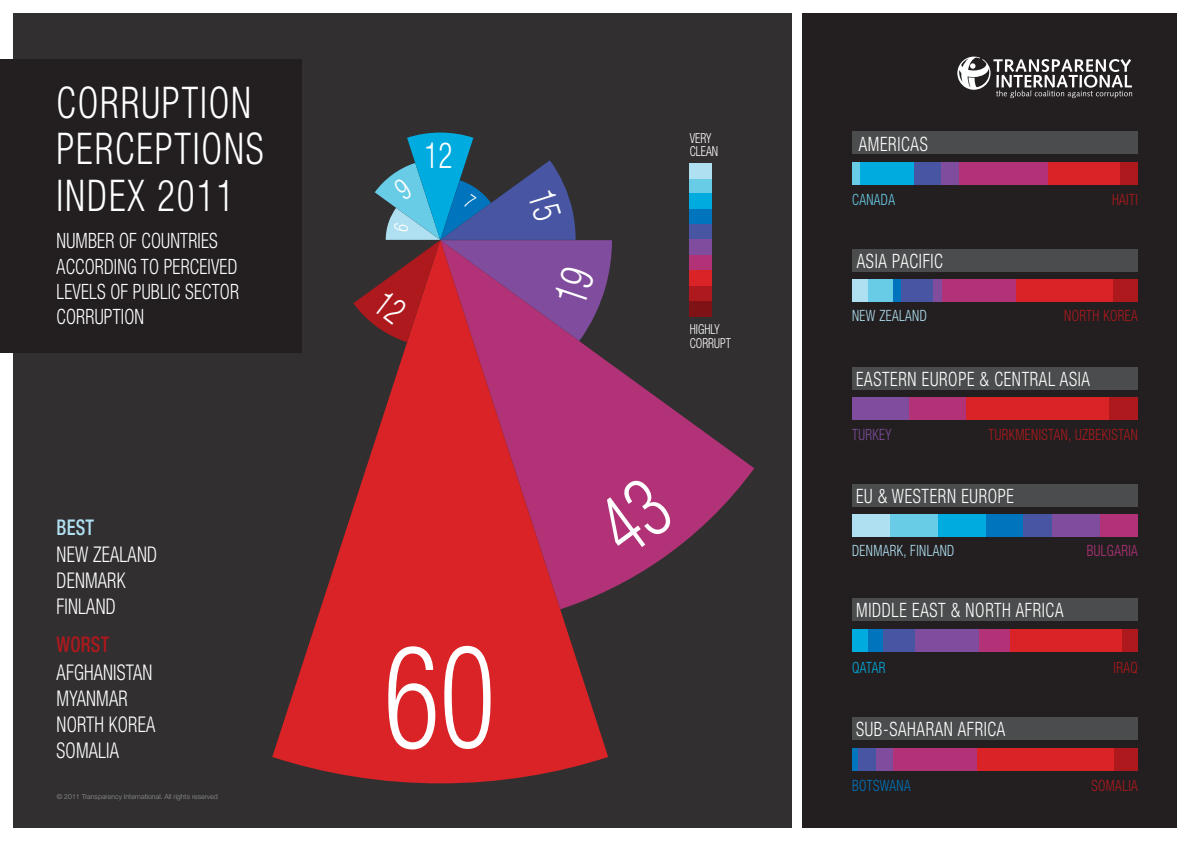
<style>
.page{position:relative;width:1191px;height:842px;background:#fff}
.page>*{position:absolute;margin:0;border:0;box-sizing:border-box;transform-origin:0 0}
.t1{font:300 condensed 143.2px "Helvetica Neue";color:#fff;scale:.81 1}
.t2{font:300 condensed 43.8px/46.5px "Helvetica Neue";letter-spacing:.05em;color:#fff;scale:.85 1}
.t3{font:300 condensed 36px "Helvetica Neue";color:#fff;scale:.81 1}
.t4{font:300 condensed 21.7px "Helvetica Neue";letter-spacing:.01em;color:#fff;scale:.85 1}
.t5{font:500 condensed 21.7px "Helvetica Neue";letter-spacing:.01em;color:#ae191d;scale:.85 1}
.t6{font:500 condensed 21.7px "Helvetica Neue";color:#afe0f1;scale:.85 1}
.t7{font:300 condensed 21.1px/25.2px "Helvetica Neue";letter-spacing:.01em;color:#fff;scale:.85 1}
.t8{font:300 condensed 19.8px "Helvetica Neue";letter-spacing:.04em;color:#fff;scale:.85 1}
.t9{font:300 condensed 15.6px "Helvetica Neue";letter-spacing:.03em;color:#ae191d;scale:.85 1}
.t10{font:300 condensed 15.6px "Helvetica Neue";letter-spacing:.03em;color:#afe0f1;scale:.85 1}
.t11{font:300 condensed 15.6px "Helvetica Neue";letter-spacing:.03em;color:#b13277;scale:.85 1}
.t12{font:300 condensed 15.6px "Helvetica Neue";letter-spacing:.03em;color:#0074bd;scale:.85 1}
.t13{font:300 condensed 15.6px "Helvetica Neue";letter-spacing:.03em;color:#68cce7;scale:.85 1}
.t14{font:300 condensed 15.6px "Helvetica Neue";letter-spacing:.03em;color:#804c9d;scale:.85 1}
.t15{font:300 condensed 15.6px "Helvetica Neue";letter-spacing:.005em;color:#00abe0;scale:.85 1}
.t16{font:300 condensed 13.8px/13.8px "Helvetica Neue";color:#fff;scale:.85 1}
.t17{font:300 7px "Helvetica Neue";color:#939598}
</style>
<div class="page">
<div style="left:13px;top:14px;width:779px;height:814px;background:#312f30"></div>
<div style="left:803px;top:14px;width:374px;height:814px;background:#231f20"></div>
<div style="left:852px;top:250px;width:285px;height:22px;background:#4b4c4d"></div>
<div style="left:852px;top:132px;width:285px;height:22px;background:#4b4c4d"></div>
<div style="left:852px;top:368px;width:285px;height:22px;background:#4b4c4d"></div>
<div style="left:852px;top:485px;width:285px;height:22px;background:#4b4c4d"></div>
<div style="left:852px;top:599px;width:285px;height:22px;background:#4b4c4d"></div>
<div style="left:852px;top:718px;width:285px;height:22px;background:#4b4c4d"></div>
<div style="left:0;top:59px;width:301px;height:294px;background:#231f20"></div>
<svg style="left:957px;top:57px;width:175px;height:41px"></svg>
<div style="left:689px;top:178px;width:22px;height:16px;background:#68cce7"></div>
<div style="left:689px;top:194px;width:22px;height:15px;background:#00abe0"></div>
<div style="left:689px;top:209px;width:22px;height:15px;background:#0074bd"></div>
<div style="left:689px;top:224px;width:22px;height:16px;background:#4755a3"></div>
<div style="left:689px;top:163px;width:22px;height:15px;background:#afe0f1"></div>
<svg style="left:608px;top:240px;width:146px;height:350px"></svg>
<svg style="left:272px;top:240px;width:336px;height:543px;fill:#d92326"></svg>
<div style="left:852px;top:162px;width:8px;height:22px;background:#68cce7"></div>
<div style="left:860px;top:162px;width:54px;height:22px;background:#00abe0"></div>
<div style="left:914px;top:162px;width:27px;height:22px;background:#4755a3"></div>
<div style="left:941px;top:162px;width:18px;height:22px;background:#804c9d"></div>
<div style="left:959px;top:162px;width:89px;height:22px;background:#b13277"></div>
<div style="left:1048px;top:162px;width:72px;height:22px;background:#d92326"></div>
<div style="left:1120px;top:162px;width:18px;height:22px;background:#ae191d"></div>
<div style="left:852px;top:279px;width:16px;height:22px;background:#afe0f1"></div>
<div style="left:868px;top:279px;width:25px;height:22px;background:#68cce7"></div>
<div style="left:893px;top:279px;width:8px;height:22px;background:#0074bd"></div>
<div style="left:901px;top:279px;width:32px;height:22px;background:#4755a3"></div>
<div style="left:933px;top:279px;width:9px;height:22px;background:#804c9d"></div>
<div style="left:942px;top:279px;width:73px;height:22px;background:#b13277"></div>
<div style="left:1015px;top:279px;width:98px;height:22px;background:#d92326"></div>
<div style="left:1113px;top:279px;width:25px;height:22px;background:#ae191d"></div>
<div style="left:852px;top:398px;width:57px;height:22px;background:#804c9d"></div>
<div style="left:909px;top:398px;width:57px;height:22px;background:#b13277"></div>
<div style="left:966px;top:398px;width:143px;height:22px;background:#d92326"></div>
<div style="left:1109px;top:398px;width:29px;height:22px;background:#ae191d"></div>
<div style="left:852px;top:515px;width:38px;height:22px;background:#afe0f1"></div>
<div style="left:890px;top:515px;width:47px;height:22px;background:#68cce7"></div>
<div style="left:937px;top:515px;width:48px;height:22px;background:#00abe0"></div>
<div style="left:985px;top:515px;width:38px;height:22px;background:#0074bd"></div>
<div style="left:1023px;top:515px;width:29px;height:22px;background:#4755a3"></div>
<div style="left:1052px;top:515px;width:48px;height:22px;background:#804c9d"></div>
<div style="left:1100px;top:515px;width:37px;height:22px;background:#b13277"></div>
<div style="left:852px;top:630px;width:15px;height:22px;background:#00abe0"></div>
<div style="left:867px;top:630px;width:16px;height:22px;background:#0074bd"></div>
<div style="left:883px;top:630px;width:32px;height:22px;background:#4755a3"></div>
<div style="left:915px;top:630px;width:64px;height:22px;background:#804c9d"></div>
<div style="left:979px;top:630px;width:31px;height:22px;background:#b13277"></div>
<div style="left:1010px;top:630px;width:112px;height:22px;background:#d92326"></div>
<div style="left:1122px;top:630px;width:15px;height:22px;background:#ae191d"></div>
<div style="left:852px;top:748px;width:5px;height:22px;background:#0074bd"></div>
<div style="left:857px;top:748px;width:18px;height:22px;background:#4755a3"></div>
<div style="left:875px;top:748px;width:18px;height:22px;background:#804c9d"></div>
<div style="left:893px;top:748px;width:84px;height:22px;background:#b13277"></div>
<div style="left:977px;top:748px;width:137px;height:22px;background:#d92326"></div>
<div style="left:1114px;top:748px;width:23px;height:22px;background:#ae191d"></div>
<div style="left:592px;top:475px;width:84px;height:83px;background:#b13277"></div>
<svg style="left:353px;top:133px;width:259px;height:209px"></svg>
<p class="t2" style="left:57px;top:79px;width:245px">CORRUPTION<br>PERCEPTIONS<br>INDEX 2011</p>
<p class="t7" style="left:57px;top:228px;width:216px">NUMBER OF COUNTRIES<br>ACCORDING TO PERCEIVED<br>LEVELS OF PUBLIC SECTOR<br>CORRUPTION</p>
<p class="t6" style="left:57px;top:514px;width:45px">BEST</p>
<p class="t4" style="left:57px;top:542px;width:120px">NEW ZEALAND</p>
<p class="t4" style="left:57px;top:568px;width:83px">DENMARK</p>
<p class="t4" style="left:57px;top:594px;width:71px">FINLAND</p>
<p class="t5" style="left:57px;top:631px;width:63px">WORST</p>
<p class="t4" style="left:57px;top:660px;width:114px">AFGHANISTAN</p>
<p class="t4" style="left:57px;top:686px;width:85px">MYANMAR</p>
<p class="t4" style="left:57px;top:711px;width:118px">NORTH KOREA</p>
<p class="t4" style="left:57px;top:737px;width:75px">SOMALIA</p>
<p class="t17" style="left:57px;top:792px;width:163px">© 2011 Transparency International. All rights reserved</p>
<p class="t3" style="left:424px;top:134px;width:36px">12</p>
<p class="t1" style="left:384px;top:615px;width:141px">60</p>
<p class="t16" style="left:690px;top:131px;width:35px">VERY<br>CLEAN</p>
<p class="t16" style="left:690px;top:322px;width:50px">HIGHLY<br>CORRUPT</p>
<p class="t8" style="left:859px;top:132px;width:83px">AMERICAS</p>
<p class="t13" style="left:852px;top:190px;width:52px">CANADA</p>
<p class="t9" style="left:1112px;top:190px;width:32px">HAITI</p>
<p class="t8" style="left:856px;top:250px;width:103px">ASIA PACIFIC</p>
<p class="t10" style="left:852px;top:307px;width:89px">NEW ZEALAND</p>
<p class="t9" style="left:1064px;top:307px;width:88px">NORTH KOREA</p>
<p class="t8" style="left:856px;top:367px;width:277px">EASTERN EUROPE &amp; CENTRAL ASIA</p>
<p class="t14" style="left:852px;top:425px;width:48px">TURKEY</p>
<p class="t9" style="left:988px;top:425px;width:177px">TURKMENISTAN, UZBEKISTAN</p>
<p class="t8" style="left:856px;top:485px;width:187px">EU &amp; WESTERN EUROPE</p>
<p class="t10" style="left:852px;top:542px;width:122px">DENMARK, FINLAND</p>
<p class="t11" style="left:1086px;top:542px;width:62px">BULGARIA</p>
<p class="t8" style="left:856px;top:599px;width:245px">MIDDLE EAST &amp; NORTH AFRICA</p>
<p class="t15" style="left:852px;top:658px;width:41px">QATAR</p>
<p class="t9" style="left:1113px;top:658px;width:30px">IRAQ</p>
<p class="t8" style="left:856px;top:718px;width:177px">SUB-SAHARAN AFRICA</p>
<p class="t12" style="left:852px;top:777px;width:70px">BOTSWANA</p>
<p class="t9" style="left:1091px;top:777px;width:56px">SOMALIA</p>
</div>
